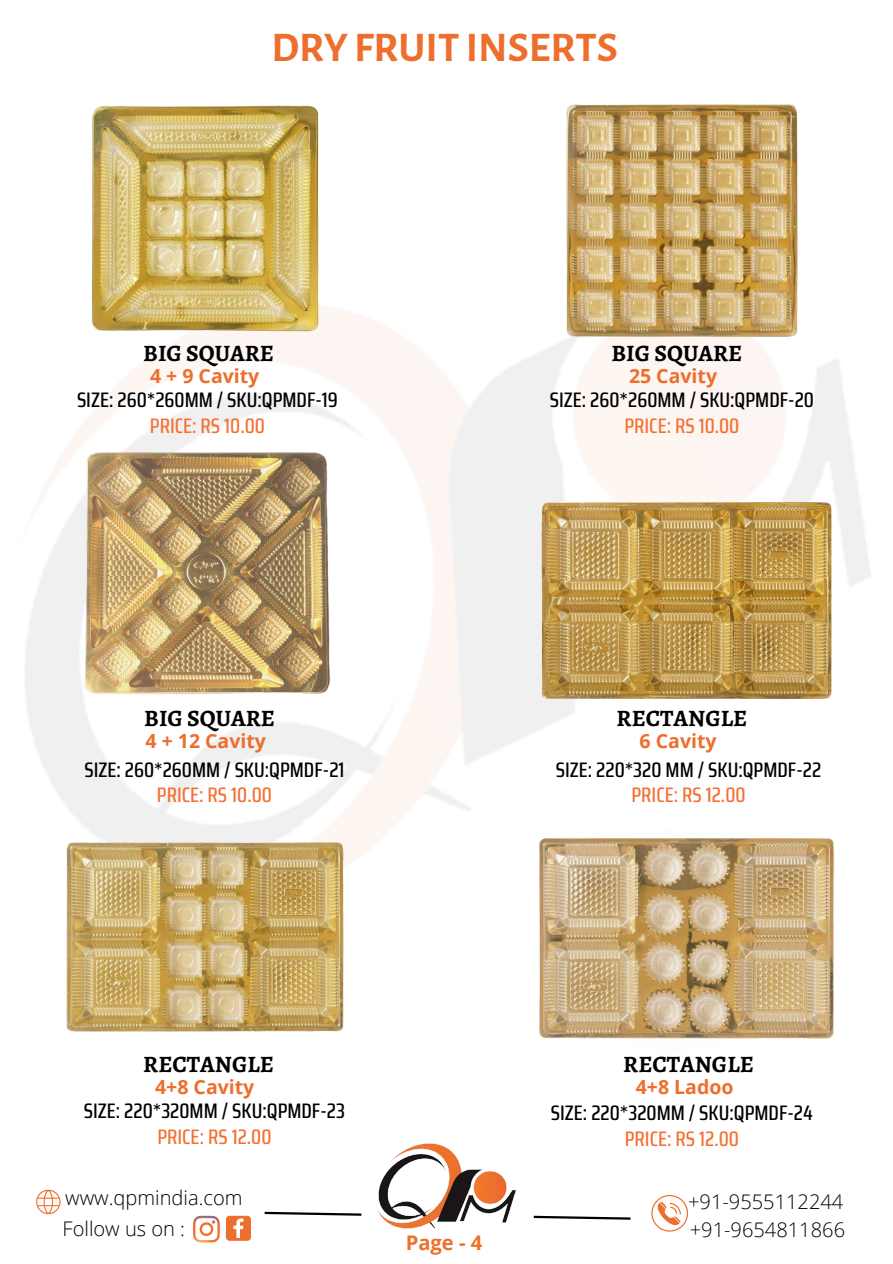
<style>
.page{position:relative;width:893px;height:1264px;background:#fff}
.page>*{position:absolute;margin:0;border:0;box-sizing:border-box;transform-origin:0 0}
.t1{font:700 42.3px "Alegreya Sans";color:#ed6e2d}
.t2{font:700 23.55px "Alegreya";color:#000}
.t3{font:500 21px "Saira Condensed";color:#000}
.t4{font:500 21px "Saira Condensed";color:#f47133}
.t5{font:300 20.1px "Open Sans";color:#000}
.t6{font:700 20.1px "Open Sans";color:#ed702d}
.t7{font:700 19.5px "Open Sans";color:#ed6e2d}
</style>
<div class="page">
<img style="left:545px;top:104px;width:254px;height:253px">
<img style="left:91px;top:105px;width:252px;height:252px">
<img style="left:525px;top:480px;width:322px;height:251px">
<img style="left:66px;top:826px;width:297px;height:206px">
<svg style="left:651px;top:1194px;width:37px;height:37px"></svg>
<svg style="left:534px;top:1215px;width:97px;height:5px"></svg>
<svg style="left:226px;top:1215px;width:25px;height:25px"></svg>
<svg style="left:264px;top:1211px;width:94px;height:5px"></svg>
<svg style="left:193px;top:1215px;width:27px;height:27px"></svg>
<img style="left:539px;top:838px;width:296px;height:201px">
<svg style="left:36px;top:1189px;width:25px;height:25px"></svg>
<img style="left:358px;top:1143px;width:176px;height:86px">
<img style="left:60px;top:440px;width:271px;height:272px">
<h2 class="t1" style="left:271px;top:28px;width:348px">DRY FRUIT INSERTS</h2>
<h3 class="t2" style="left:143px;top:337px;width:132px">BIG SQUARE</h3>
<h3 class="t7" style="left:150px;top:362px;width:111px">4 + 9 Cavity</h3>
<h2 class="t3" style="left:77px;top:383px;width:262px">SIZE: 260*260MM / SKU:QPMDF-19</h2>
<h5 class="t4" style="left:150px;top:409px;width:116px">PRICE: RS 10.00</h5>
<p class="t2" style="left:144px;top:702px;width:132px">BIG SQUARE</p>
<h2 class="t7" style="left:145px;top:727px;width:122px">4 + 12 Cavity</h2>
<p class="t3" style="left:84px;top:753px;width:261px">SIZE: 260*260MM / SKU:QPMDF-21</p>
<p class="t4" style="left:157px;top:778px;width:116px">PRICE: RS 10.00</p>
<h5 class="t2" style="left:143px;top:1047px;width:132px">RECTANGLE</h5>
<h3 class="t7" style="left:155px;top:1073px;width:101px">4+8 Cavity</h3>
<h2 class="t3" style="left:84px;top:1094px;width:263px">SIZE: 220*320MM / SKU:QPMDF-23</h2>
<h5 class="t4" style="left:157px;top:1119px;width:116px">PRICE: RS 12.00</h5>
<h5 class="t5" style="left:65px;top:1183px;width:179px">www.qpmindia.com</h5>
<h3 class="t2" style="left:611px;top:337px;width:132px">BIG SQUARE</h3>
<p class="t7" style="left:629px;top:362px;width:90px">25 Cavity</p>
<h3 class="t3" style="left:549px;top:383px;width:266px">SIZE: 260*260MM / SKU:QPMDF-20</h3>
<h3 class="t4" style="left:624px;top:409px;width:116px">PRICE: RS 10.00</h3>
<h5 class="t2" style="left:616px;top:702px;width:132px">RECTANGLE</h5>
<p class="t7" style="left:639px;top:727px;width:78px">6 Cavity</p>
<p class="t3" style="left:555px;top:753px;width:267px">SIZE: 220*320 MM / SKU:QPMDF-22</p>
<h5 class="t4" style="left:631px;top:778px;width:116px">PRICE: RS 12.00</h5>
<p class="t2" style="left:623px;top:1047px;width:132px">RECTANGLE</p>
<h2 class="t7" style="left:635px;top:1073px;width:99px">4+8 Ladoo</h2>
<h3 class="t3" style="left:551px;top:1096px;width:264px">SIZE: 220*320MM / SKU:QPMDF-24</h3>
<h3 class="t4" style="left:624px;top:1121px;width:116px">PRICE: RS 12.00</h3>
<h5 class="t5" style="left:688px;top:1187px;width:157px">+91-9555112244</h5>
<h3 class="t5" style="left:63px;top:1214px;width:124px">Follow us on :</h3>
<h3 class="t5" style="left:689px;top:1215px;width:157px">+91-9654811866</h3>
<h3 class="t6" style="left:405px;top:1228px;width:78px">Page - 4</h3>
</div>
